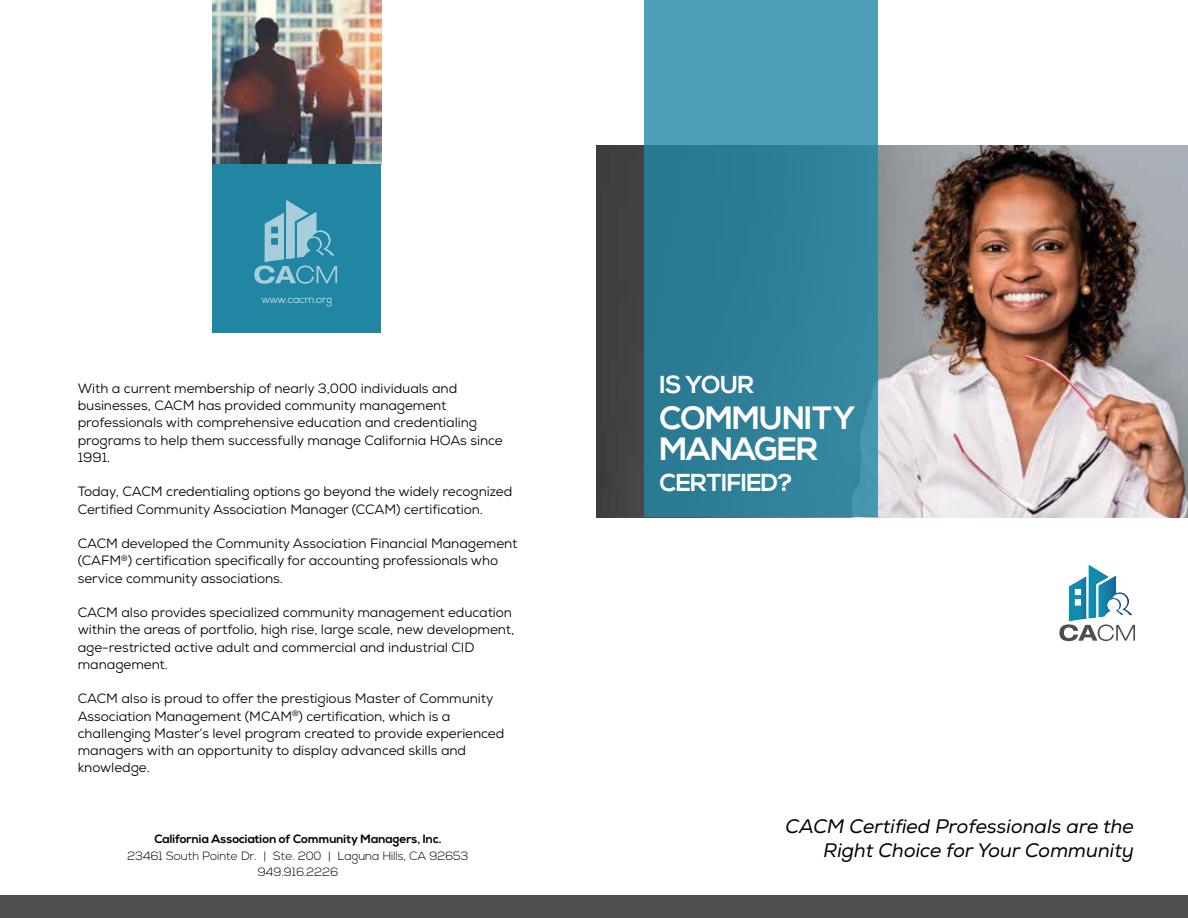
<style>
.page{position:relative;width:1188px;height:918px;background:#fff}
.page>*{position:absolute;margin:0;border:0;box-sizing:border-box;transform-origin:0 0}
.t1{font:700 32.25px/30.9px "Nexa";letter-spacing:-.03em;color:#fff}
.t2{font:700 24.45px "Nexa";letter-spacing:-.03em;color:#fff}
.t3{font:italic 19.5px/23.4px "Nexa";color:#000;text-align:right}
.t4{font:13.5px/17.2px "Nexa";letter-spacing:-.005em;color:#000}
.t5{font:300 12px/16.5px "Nexa";color:#000;text-align:center}
.t6{font:700 12px "Nexa";color:#000}
.t7{font:300 10.5px "Nexa";color:#fff}
</style>
<div class="page">
<img style="left:596px;top:146px;width:592px;height:371px">
<svg style="left:644px;top:0;width:234px;height:517px;fill:#30829b"></svg>
<div style="left:0;top:895px;width:1188px;height:23px;background:#4c4e4f"></div>
<svg style="left:1059px;top:564px;width:76px;height:77px"></svg>
<img style="left:213px;top:0;width:168px;height:164px">
<div style="left:213px;top:164px;width:168px;height:169px;background:#2186a4"></div>
<svg style="left:254px;top:200px;width:84px;height:84px"></svg>
<p class="t7" style="left:262px;top:293px;width:72px">www.cacm.org</p>
<p class="t4" style="left:78px;top:380px;width:427px">With a current membership of nearly 3,000 individuals and businesses, CACM has provided community management professionals with comprehensive education and credentialing programs to help them successfully manage California HOAs since 1991.</p>
<p class="t4" style="left:78px;top:483px;width:436px">Today, CACM credentialing options go beyond the widely recognized<br>Certified Community Association Manager (CCAM) certification.</p>
<p class="t4" style="left:78px;top:535px;width:441px">CACM developed the Community Association Financial Management (CAFM<sup>®</sup>) certification specifically for accounting professionals who service community associations.</p>
<p class="t4" style="left:78px;top:604px;width:438px">CACM also provides specialized community management education within the areas of portfolio, high rise, large scale, new development, age-restricted active adult and commercial and industrial CID management.</p>
<p class="t4" style="left:78px;top:690px;width:428px">CACM also is proud to offer the prestigious Master of Community Association Management (MCAM<sup>®</sup>) certification, which is a challenging Master’s level program created to provide experienced managers with an opportunity to display advanced skills and knowledge.</p>
<p class="t6" style="left:154px;top:832px;width:289px">California Association of Community Managers, Inc.</p>
<p class="t5" style="left:128px;top:848px;width:342px">23461 South Pointe Dr. | Ste. 200 | Laguna Hills, CA 92653<br>949.916.2226</p>
<h2 class="t2" style="left:660px;top:370px;width:96px">IS YOUR</h2>
<h1 class="t1" style="left:660px;top:404px;width:197px">COMMUNITY<br>MANAGER</h1>
<h2 class="t2" style="left:660px;top:469px;width:135px">CERTIFIED?</h2>
<h3 class="t3" style="left:786px;top:815px;width:350px">CACM Certified Professionals are the<br>Right Choice for Your Community</h3>
</div>
